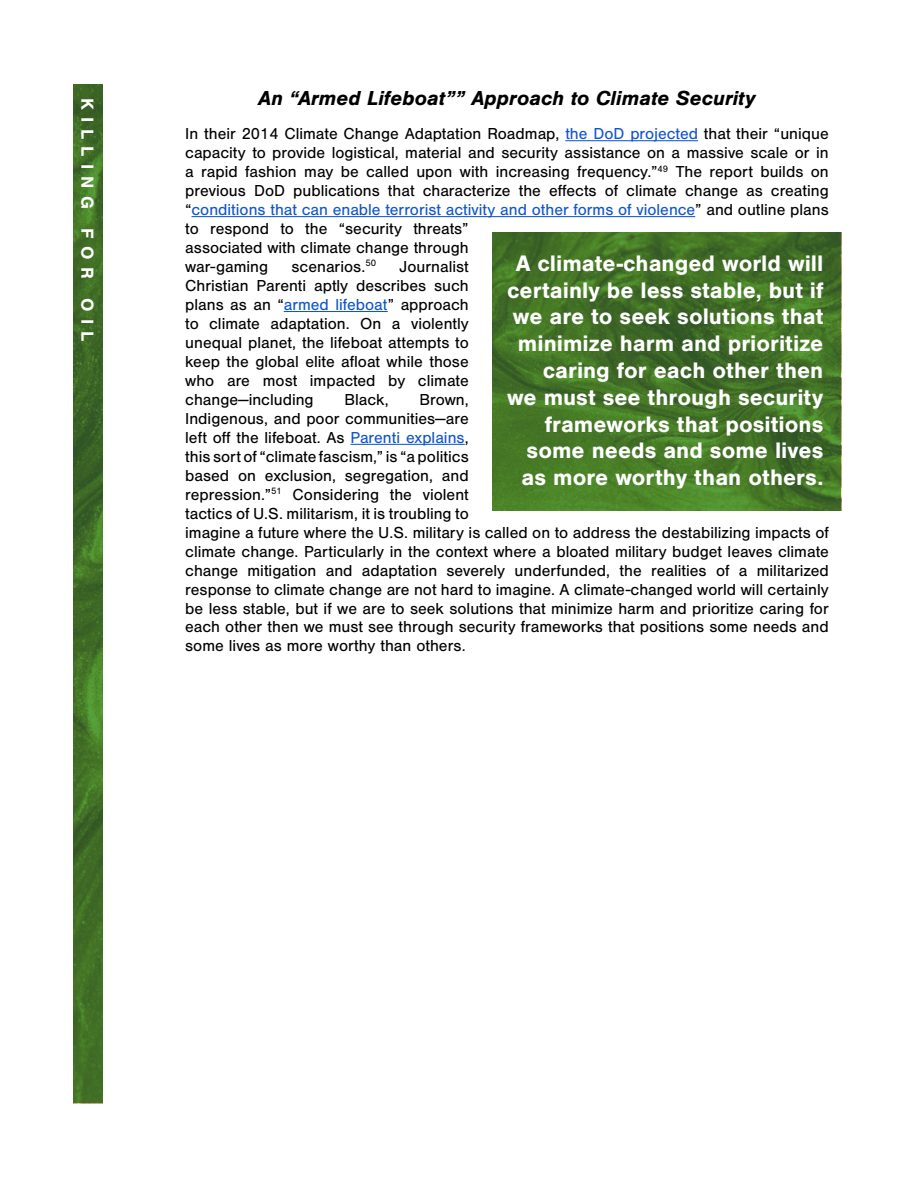
<style>
.page{position:relative;width:918px;height:1188px;background:#fff}
.page>*{position:absolute;margin:0;border:0;box-sizing:border-box;transform-origin:0 0}
.t1{font:700 23.25px/26.7px "Nimbus San";color:#fff;text-align:right}
.t2{font:italic 700 21px "Nimbus San";color:#000}
.t3{font:700 18px "Nimbus San";letter-spacing:.4em;color:#fff}
.t4{font:16.5px/19px "Nimbus San";color:#000}
.s1{color:#15c}
</style>
<div class="page">
<img style="left:73px;top:85px;width:29px;height:1018px">
<hr style="left:565px;top:140px;width:133px;height:1px;background:#15c">
<hr style="left:192px;top:216px;width:503px;height:1px;background:#15c">
<hr style="left:284px;top:311px;width:104px;height:1px;background:#15c">
<hr style="left:350px;top:444px;width:115px;height:1px;background:#15c">
<img style="left:493px;top:232px;width:348px;height:278px">
<p class="t3" style="left:98px;top:98px;width:245px;rotate:90deg">KILLING FOR OIL</p>
<p class="t2" style="left:258px;top:86px;width:499px">An “Armed Lifeboat”” Approach to Climate Security</p>
<p class="t4" style="left:185px;top:124px;width:645px">In their 2014 Climate Change Adaptation Roadmap, <span class="s1">the DoD projected</span> that their “unique capacity to provide logistical, material and security assistance on a massive scale or in a rapid fashion may be called upon with increasing frequency.”<sup>49</sup> The report builds on previous DoD publications that characterize the effects of climate change as creating “<span class="s1">conditions that can enable terrorist activity and other forms of violence</span>” and outline plans to respond to the “security threats”<br>associated with climate change through<br>war-gaming</p>
<p class="t1" style="left:507px;top:250px;width:318px">A climate-changed world will certainly be less stable, but if we are to seek solutions that minimize harm and prioritize caring for each other then<br>we must see through security frameworks that positions some needs and some lives as more worthy than others.</p>
<p class="t4" style="left:292px;top:257px;width:86px">scenarios.<sup>50</sup></p>
<p class="t4" style="left:185px;top:257px;width:285px;text-align:justify;text-indent:214px">Journalist Christian Parenti aptly describes such plans as an “<span class="s1">armed lifeboat</span>” approach to climate adaptation. On a violently unequal planet, the lifeboat attempts to keep the global elite afloat while those who are most impacted by climate change—including</p>
<p class="t4" style="left:185px;top:390px;width:645px;text-indent:234px">Brown,<br>Indigenous, and poor communities—are<br>left off the lifeboat. As <span class="s1">Parenti explains</span>,<br>this sort of “climate fascism,” is “a politics<br>based on exclusion, segregation, and<br>repression.”<sup>51</sup> Considering the violent<br>tactics of U.S. militarism, it is troubling to<br>imagine a future where the U.S. military is called on to address the destabilizing impacts of climate change. Particularly in the context where a bloated military budget leaves climate change mitigation and adaptation severely underfunded, the realities of a militarized response to climate change are not hard to imagine. A climate-changed world will certainly be less stable, but if we are to seek solutions that minimize harm and prioritize caring for each other then we must see through security frameworks that positions some needs and some lives as more worthy than others.</p>
<p class="t4" style="left:344px;top:390px;width:46px">Black,</p>
</div>
